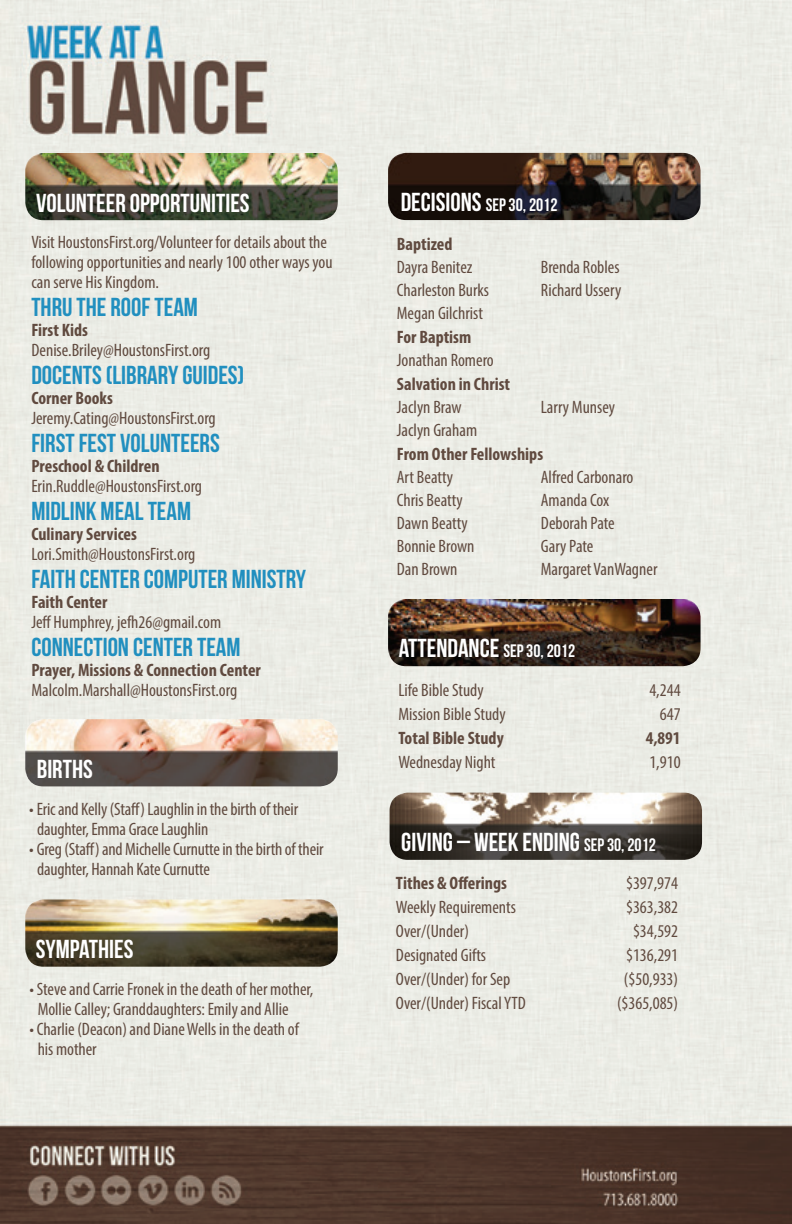
<style>
.page{position:relative;width:792px;height:1224px;background:#fff}
.page>*{position:absolute;margin:0;border:0;box-sizing:border-box;transform-origin:0 0}
.t1{font:26px "Bebas Neue";color:#218fbf}
.t2{font:26px "Bebas Neue";color:#fff}
.t3{font:condensed 18px/20px "Myriad Pro";color:#604a3f}
.t4{font:700 condensed 18px "Myriad Pro";color:#604a3f}
.t5{font:18px "Bebas Neue";color:#fff}
.s1{font-size:26px}
.s2{font-size:18px}
</style>
<div class="page">
<img style="left:0;top:0;width:792px;height:1224px">
<img style="left:25px;top:153px;width:313px;height:67px">
<img style="left:25px;top:899px;width:313px;height:68px">
<img style="left:388px;top:599px;width:313px;height:67px">
<img style="left:390px;top:793px;width:312px;height:67px">
<img style="left:25px;top:719px;width:313px;height:67px">
<img style="left:388px;top:153px;width:313px;height:67px">
<p class="t2" style="left:36px;top:189px;width:215px">VOLUNTEER OPPORTUNITIES</p>
<p class="t3" style="left:31px;top:231px;width:303px">Visit HoustonsFirst.org/Volunteer for details about the following opportunities and nearly 100 other ways you can serve His Kingdom.</p>
<p class="t1" style="left:31px;top:292px;width:168px">THRU THE ROOF TEAM</p>
<p class="t4" style="left:31px;top:318px;width:58px">First Kids</p>
<p class="t3" style="left:31px;top:339px;width:180px">Denise.Briley@HoustonsFirst.org</p>
<p class="t1" style="left:31px;top:360px;width:214px">DOCENTS (LIBRARY GUIDES)</p>
<p class="t4" style="left:31px;top:386px;width:83px">Corner Books</p>
<p class="t3" style="left:31px;top:407px;width:186px">Jeremy.Cating@HoustonsFirst.org</p>
<p class="t1" style="left:31px;top:428px;width:190px">FIRST FEST VOLUNTEERS</p>
<p class="t4" style="left:31px;top:454px;width:130px">Preschool &amp; Children</p>
<p class="t3" style="left:31px;top:475px;width:172px">Erin.Ruddle@HoustonsFirst.org</p>
<p class="t1" style="left:31px;top:496px;width:161px">MIDLINK MEAL TEAM</p>
<p class="t4" style="left:31px;top:522px;width:107px">Culinary Services</p>
<p class="t3" style="left:31px;top:543px;width:166px">Lori.Smith@HoustonsFirst.org</p>
<p class="t1" style="left:31px;top:564px;width:276px">FAITH CENTER COMPUTER MINISTRY</p>
<p class="t4" style="left:31px;top:590px;width:78px">Faith Center</p>
<p class="t3" style="left:31px;top:611px;width:191px">Jeff Humphrey, jefh26@gmail.com</p>
<p class="t1" style="left:31px;top:632px;width:211px">CONNECTION CENTER TEAM</p>
<p class="t4" style="left:31px;top:658px;width:231px">Prayer, Missions &amp; Connection Center</p>
<p class="t3" style="left:31px;top:679px;width:207px">Malcolm.Marshall@HoustonsFirst.org</p>
<p class="t2" style="left:37px;top:755px;width:58px">BIRTHS</p>
<p class="t3" style="left:29px;top:799px;width:270px">• Eric and Kelly (Staff) Laughlin in the birth of their</p>
<p class="t3" style="left:37px;top:819px;width:173px">daughter, Emma Grace Laughlin</p>
<p class="t3" style="left:29px;top:839px;width:296px">• Greg (Staff) and Michelle Curnutte in the birth of their</p>
<p class="t3" style="left:37px;top:859px;width:174px">daughter, Hannah Kate Curnutte</p>
<p class="t2" style="left:36px;top:935px;width:99px">SYMPATHIES</p>
<p class="t3" style="left:29px;top:979px;width:286px">• Steve and Carrie Fronek in the death of her mother,</p>
<p class="t3" style="left:38px;top:999px;width:252px">Mollie Calley; Granddaughters: Emily and Allie</p>
<p class="t3" style="left:29px;top:1019px;width:271px">• Charlie (Deacon) and Diane Wells in the death of</p>
<p class="t3" style="left:38px;top:1039px;width:61px">his mother</p>
<p class="t5" style="left:401px;top:195px;width:158px"><span class="s1">DECISIONS</span> SEP 30, 2012</p>
<p class="t4" style="left:397px;top:233px;width:57px">Baptized</p>
<p class="t3" style="left:397px;top:257px;width:77px">Dayra Benitez</p>
<p class="t3" style="left:541px;top:257px;width:80px">Brenda Robles</p>
<p class="t3" style="left:397px;top:280px;width:94px">Charleston Burks</p>
<p class="t3" style="left:541px;top:280px;width:82px">Richard Ussery</p>
<p class="t3" style="left:397px;top:303px;width:88px">Megan Gilchrist</p>
<p class="t4" style="left:397px;top:326px;width:76px">For Baptism</p>
<p class="t3" style="left:397px;top:350px;width:98px">Jonathan Romero</p>
<p class="t4" style="left:397px;top:373px;width:115px">Salvation in Christ</p>
<p class="t3" style="left:397px;top:397px;width:66px">Jaclyn Braw</p>
<p class="t3" style="left:541px;top:397px;width:76px">Larry Munsey</p>
<p class="t3" style="left:397px;top:420px;width:82px">Jaclyn Graham</p>
<p class="t4" style="left:397px;top:443px;width:148px">From Other Fellowships</p>
<p class="t3" style="left:397px;top:467px;width:58px">Art Beatty</p>
<p class="t3" style="left:541px;top:467px;width:94px">Alfred Carbonaro</p>
<p class="t3" style="left:397px;top:490px;width:67px">Chris Beatty</p>
<p class="t3" style="left:541px;top:490px;width:70px">Amanda Cox</p>
<p class="t3" style="left:397px;top:513px;width:72px">Dawn Beatty</p>
<p class="t3" style="left:541px;top:513px;width:75px">Deborah Pate</p>
<p class="t3" style="left:397px;top:536px;width:79px">Bonnie Brown</p>
<p class="t3" style="left:541px;top:536px;width:54px">Gary Pate</p>
<p class="t3" style="left:397px;top:559px;width:62px">Dan Brown</p>
<p class="t3" style="left:541px;top:559px;width:118px">Margaret VanWagner</p>
<p class="t2" style="left:399px;top:634px;width:178px">ATTENDANCE <span class="s2">SEP 30, 2012</span></p>
<p class="t3" style="left:398px;top:680px;width:87px">Life Bible Study</p>
<p class="t3" style="left:649px;top:680px;width:33px">4,244</p>
<p class="t3" style="left:398px;top:704px;width:109px">Mission Bible Study</p>
<p class="t3" style="left:660px;top:704px;width:22px">647</p>
<p class="t4" style="left:398px;top:727px;width:107px">Total Bible Study</p>
<p class="t4" style="left:646px;top:727px;width:36px">4,891</p>
<p class="t3" style="left:398px;top:752px;width:99px">Wednesday Night</p>
<p class="t3" style="left:649px;top:752px;width:33px">1,910</p>
<p class="t2" style="left:401px;top:828px;width:256px">GIVING – WEEK ENDING <span class="s2">SEP 30, 2012</span></p>
<p class="t4" style="left:396px;top:872px;width:112px">Tithes &amp; Offerings</p>
<p class="t3" style="left:626px;top:873px;width:54px">$397,974</p>
<p class="t3" style="left:396px;top:897px;width:122px">Weekly Requirements</p>
<p class="t3" style="left:626px;top:897px;width:54px">$363,382</p>
<p class="t3" style="left:396px;top:921px;width:75px">Over/(Under)</p>
<p class="t3" style="left:633px;top:921px;width:47px">$34,592</p>
<p class="t3" style="left:396px;top:945px;width:92px">Designated Gifts</p>
<p class="t3" style="left:626px;top:945px;width:54px">$136,291</p>
<p class="t3" style="left:396px;top:969px;width:116px">Over/(Under) for Sep</p>
<p class="t3" style="left:624px;top:969px;width:56px">($50,933)</p>
<p class="t3" style="left:396px;top:993px;width:131px">Over/(Under) Fiscal YTD</p>
<p class="t3" style="left:617px;top:993px;width:63px">($365,085)</p>
</div>
